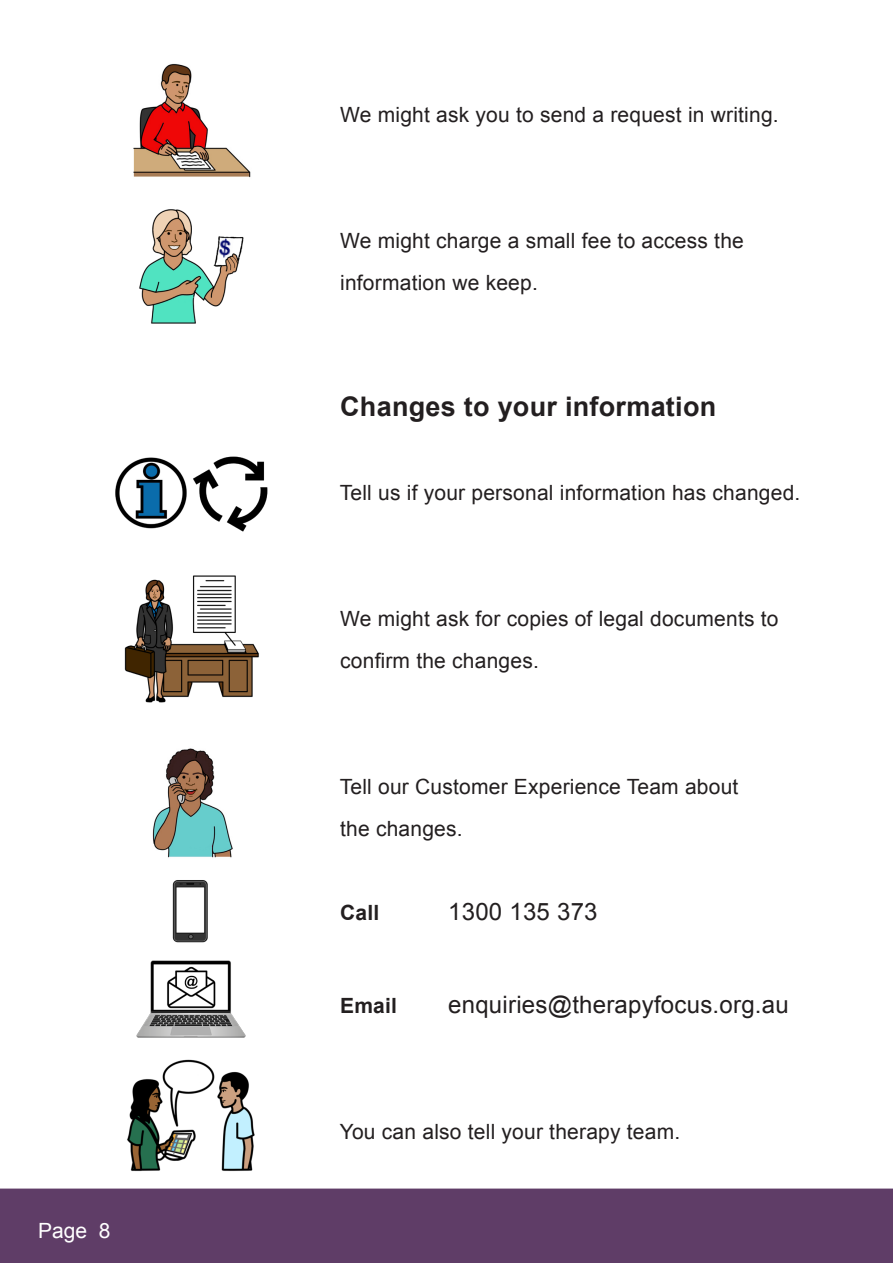
<style>
.page{position:relative;width:893px;height:1263px;background:#fff}
.page>*{position:absolute;margin:0;border:0;box-sizing:border-box;transform-origin:0 0}
.t1{font:700 27px "Arial";letter-spacing:.01em;color:#231f20}
.t2{font:24px "Arial";letter-spacing:.01em;color:#231f20}
.t3{font:21px/42px "Arial";letter-spacing:.01em;color:#231f20}
.t4{font:700 21px "Arial";letter-spacing:.01em;color:#231f20}
.t5{font:21px "Arial";color:#fff}
</style>
<div class="page">
<div style="left:0;top:1188px;width:893px;height:75px;background:#5f3d67"></div>
<img style="left:133px;top:63px;width:118px;height:115px">
<img style="left:139px;top:209px;width:105px;height:115px">
<img style="left:217px;top:237px;width:17px;height:23px">
<img style="left:115px;top:457px;width:72px;height:72px">
<img style="left:193px;top:456px;width:75px;height:76px">
<img style="left:124px;top:575px;width:135px;height:127px">
<img style="left:152px;top:748px;width:81px;height:110px">
<img style="left:172px;top:880px;width:36px;height:63px">
<img style="left:136px;top:960px;width:110px;height:78px">
<img style="left:127px;top:1059px;width:128px;height:113px">
<p class="t5" style="left:38px;top:1216px;width:74px">Page 8</p>
<p class="t3" style="left:340px;top:93px;width:440px">We might ask you to send a request in writing.</p>
<p class="t3" style="left:340px;top:219px;width:405px">We might charge a small fee to access the information we keep.</p>
<h2 class="t1" style="left:340px;top:388px;width:378px">Changes to your information</h2>
<p class="t3" style="left:340px;top:471px;width:462px">Tell us if your personal information has changed.</p>
<p class="t3" style="left:340px;top:597px;width:440px">We might ask for copies of legal documents to confirm the changes.</p>
<p class="t3" style="left:340px;top:765px;width:400px">Tell our Customer Experience Team about the changes.</p>
<p class="t4" style="left:340px;top:898px;width:41px">Call</p>
<p class="t2" style="left:448px;top:895px;width:151px">1300 135 373</p>
<p class="t4" style="left:340px;top:991px;width:58px">Email</p>
<p class="t2" style="left:448px;top:988px;width:342px">enquiries@therapyfocus.org.au</p>
<p class="t3" style="left:340px;top:1110px;width:342px">You can also tell your therapy team.</p>
</div>
